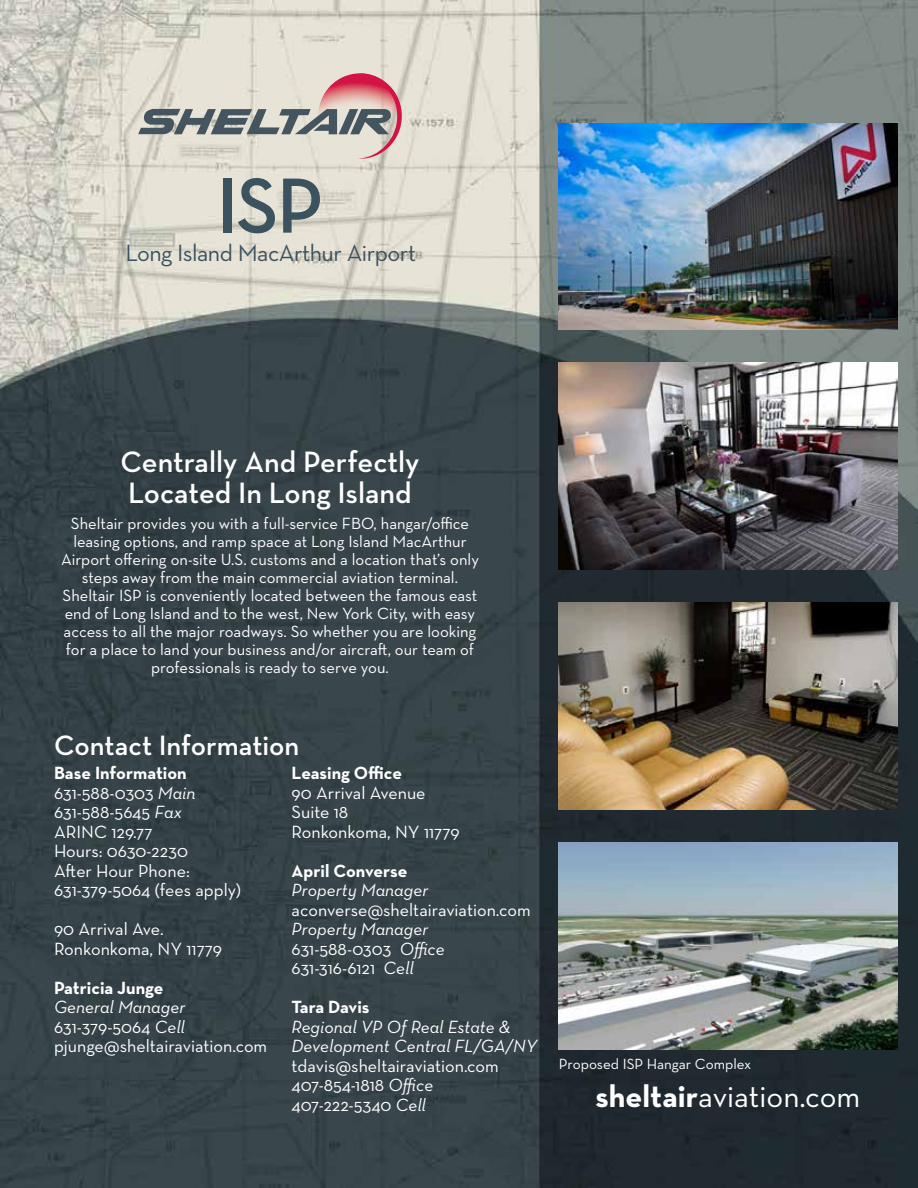
<style>
.page{position:relative;width:918px;height:1188px;background:#fff}
.page>*{position:absolute;margin:0;border:0;box-sizing:border-box;transform-origin:0 0}
.t1{font:600 79.5px "Neutra Text Exp";color:#3b525f}
.t2{font:31.5px "Neutra Text Exp";color:#fff}
.t3{font:600 30px/31.5px "Neutra Text Exp";color:#fff}
.t4{font:600 28.5px "Neutra Text Exp";color:#fff}
.t5{font:24px "Neutra Text Exp";letter-spacing:-.02em;color:#3b525f}
.t6{font:18px/19.5px "Neutra Text Exp";color:#fff}
.t7{font:italic 18px/19.5px "Neutra Text Exp";color:#fff}
.t8{font:700 18px "Neutra Text Exp";color:#fff}
.t9{font:700 18px "Neutra Text Exp";letter-spacing:-.02em;color:#fff}
.t10{font:16.5px/18px "Neutra Text Exp";color:#fff;text-align:center}
.t11{font:15px "Neutra Text Exp";color:#fff}
.s1{font-weight:700}
.s2{font-style:italic}
.s3{font-style:normal}
</style>
<div class="page">
<img style="left:0;top:0;width:918px;height:1188px">
<svg style="left:138px;top:73px;width:264px;height:86px;background:#c7bbb6"></svg>
<img style="left:559px;top:123px;width:338px;height:207px">
<img style="left:559px;top:603px;width:338px;height:206px">
<img style="left:559px;top:363px;width:338px;height:207px">
<img style="left:559px;top:842px;width:338px;height:207px">
<h1 class="t1" style="left:216px;top:156px;width:109px">ISP</h1>
<h3 class="t5" style="left:126px;top:237px;width:292px">Long Island MacArthur Airport</h3>
<h3 class="t3" style="left:120px;top:445px;width:301px">Centrally And Perfectly<br>Located In Long Island</h3>
<p class="t10" style="left:61px;top:514px;width:419px">Sheltair provides you with a full-service FBO, hangar/office leasing options, and ramp space at Long Island MacArthur Airport offering on-site U.S. customs and a location that’s only steps away from the main commercial aviation terminal.<br>Sheltair ISP is conveniently located between the famous east end of Long Island and to the west, New York City, with easy access to all the major roadways. So whether you are looking for a place to land your business and/or aircraft, our team of professionals is ready to serve you.</p>
<h3 class="t4" style="left:54px;top:727px;width:247px">Contact Information</h3>
<p class="t6" style="left:54px;top:763px;width:189px"><span class="s1">Base Information<br></span>631-588-0303 <span class="s2">Main<br></span>631-588-5645 <span class="s2">Fax<br></span>ARINC 129.77<br>Hours: 0630-2230<br>After Hour Phone:<br>631-379-5064 (fees apply)</p>
<p class="t6" style="left:54px;top:919px;width:169px">90 Arrival Ave.<br>Ronkonkoma, NY 11779</p>
<p class="t8" style="left:54px;top:976px;width:111px">Patricia Junge</p>
<p class="t6" style="left:54px;top:997px;width:215px"><span class="s2">General Manager<br></span>631-379-5064 <span class="s2">Cell </span>pjunge@sheltairaviation.com</p>
<p class="t8" style="left:292px;top:762px;width:112px">Leasing Office</p>
<p class="t6" style="left:292px;top:783px;width:169px">90 Arrival Avenue<br>Suite 18<br>Ronkonkoma, NY 11779</p>
<p class="t8" style="left:292px;top:859px;width:117px">April Converse</p>
<p class="t7" style="left:292px;top:880px;width:138px">Property Manager</p>
<p class="t6" style="left:292px;top:900px;width:241px">aconverse@sheltairaviation.com</p>
<p class="t7" style="left:292px;top:919px;width:155px">Property Manager<br><span class="s3">631-588-0303</span> Office<br><span class="s3">631-316-6121</span> Cell</p>
<p class="t9" style="left:292px;top:995px;width:79px">Tara Davis</p>
<p class="t7" style="left:292px;top:1017px;width:247px">Regional VP Of Real Estate &amp;<br>Development Central FL/GA/NY</p>
<p class="t6" style="left:292px;top:1056px;width:209px">tdavis@sheltairaviation.com<br>407-854-1818 <span class="s2">Office<br></span>407-222-5340 <span class="s2">Cell</span></p>
<p class="t11" style="left:559px;top:1055px;width:194px">Proposed ISP Hangar Complex</p>
<h2 class="t2" style="left:596px;top:1076px;width:266px"><span class="s1">sheltair</span>aviation.com</h2>
</div>
